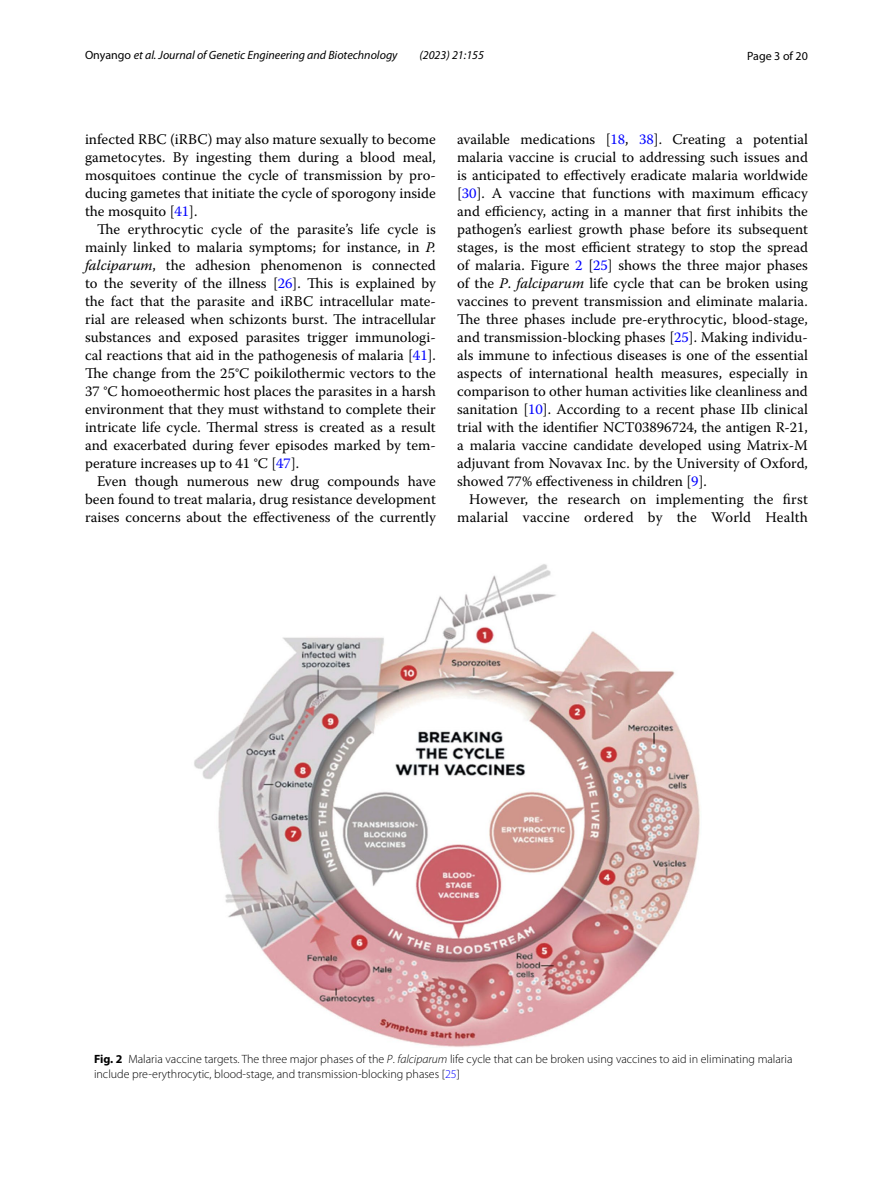
<style>
.page{position:relative;width:893px;height:1187px;background:#fff}
.page>*{position:absolute;margin:0;border:0;box-sizing:border-box;transform-origin:0 0}
.t1{font:14.7px/18px "Warnock Pro";color:#000;text-align:justify}
.t2{font:300 12px/15px "Myriad Pro";color:#000}
.t3{font:italic 12px "Myriad Pro";color:#000}
.t4{font:12px "Myriad Pro";color:#000}
.s1{font-style:normal}
.s2{color:#00f}
.s3{font-style:italic}
.s4{font-weight:700}
</style>
<div class="page">
<img style="left:194px;top:564px;width:506px;height:483px">
<p class="t3" style="left:85px;top:48px;width:314px"><span class="s1">Onyango</span> et al. Journal of Genetic Engineering and Biotechnology</p>
<p class="t3" style="left:419px;top:48px;width:66px">(2023) 21:155</p>
<p class="t4" style="left:747px;top:48px;width:62px">Page 3 of 20</p>
<p class="t1" style="left:85px;top:130px;width:352px">infected RBC (iRBC) may also mature sexually to become gametocytes. By ingesting them during a blood meal, mosquitoes continue the cycle of transmission by pro&shy;ducing gametes that initiate the cycle of sporogony inside the mosquito [<span class="s2">41</span>].</p>
<p class="t1" style="left:85px;top:220px;width:352px;text-indent:12px">The erythrocytic cycle of the parasite’s life cycle is mainly linked to malaria symptoms; for instance, in <span class="s3">P. falciparum</span>, the adhesion phenomenon is connected to the severity of the illness [<span class="s2">26</span>]. This is explained by the fact that the parasite and iRBC intracellular mate&shy;rial are released when schizonts burst. The intracellular substances and exposed parasites trigger immunologi&shy;cal reactions that aid in the pathogenesis of malaria [<span class="s2">41</span>].<br>The change from the 25°C poikilothermic vectors to the 37 °C homoeothermic host places the parasites in a harsh environment that they must withstand to complete their intricate life cycle. Thermal stress is created as a result and exacerbated during fever episodes marked by tem&shy;perature increases up to 41 °C [<span class="s2">47</span>].</p>
<p class="t1" style="left:85px;top:472px;width:352px;text-indent:12px">Even though numerous new drug compounds have been found to treat malaria, drug resistance development raises concerns about the effectiveness of the currently</p>
<p class="t1" style="left:457px;top:130px;width:352px">available medications [<span class="s2">18</span>, <span class="s2">38</span>]. Creating a potential malaria vaccine is crucial to addressing such issues and is anticipated to effectively eradicate malaria worldwide [<span class="s2">30</span>]. A vaccine that functions with maximum efficacy and efficiency, acting in a manner that first inhibits the pathogen’s earliest growth phase before its subsequent stages, is the most efficient strategy to stop the spread of malaria. Figure <span class="s2">2</span> [<span class="s2">25</span>] shows the three major phases of the <span class="s3">P</span>. <span class="s3">falciparum</span> life cycle that can be broken using vaccines to prevent transmission and eliminate malaria.<br>The three phases include pre-erythrocytic, blood-stage, and transmission-blocking phases [<span class="s2">25</span>]. Making individu&shy;als immune to infectious diseases is one of the essential aspects of international health measures, especially in comparison to other human activities like cleanliness and sanitation [<span class="s2">10</span>]. According to a recent phase IIb clinical trial with the identifier NCT03896724, the antigen R-21, a malaria vaccine candidate developed using Matrix-M adjuvant from Novavax Inc. by the University of Oxford, showed 77% effectiveness in children [<span class="s2">9</span>].</p>
<p class="t1" style="left:457px;top:490px;width:352px;text-align:right">However, the research on implementing the first malarial vaccine ordered by the World Health</p>
<p class="t2" style="left:94px;top:1051px;width:700px"><span class="s4">Fig. 2</span> Malaria vaccine targets. The three major phases of the <span class="s3">P</span>. <span class="s3">falciparum</span> life cycle that can be broken using vaccines to aid in eliminating malaria include pre-erythrocytic, blood-stage, and transmission-blocking phases [<span class="s2">25</span>]</p>
</div>
